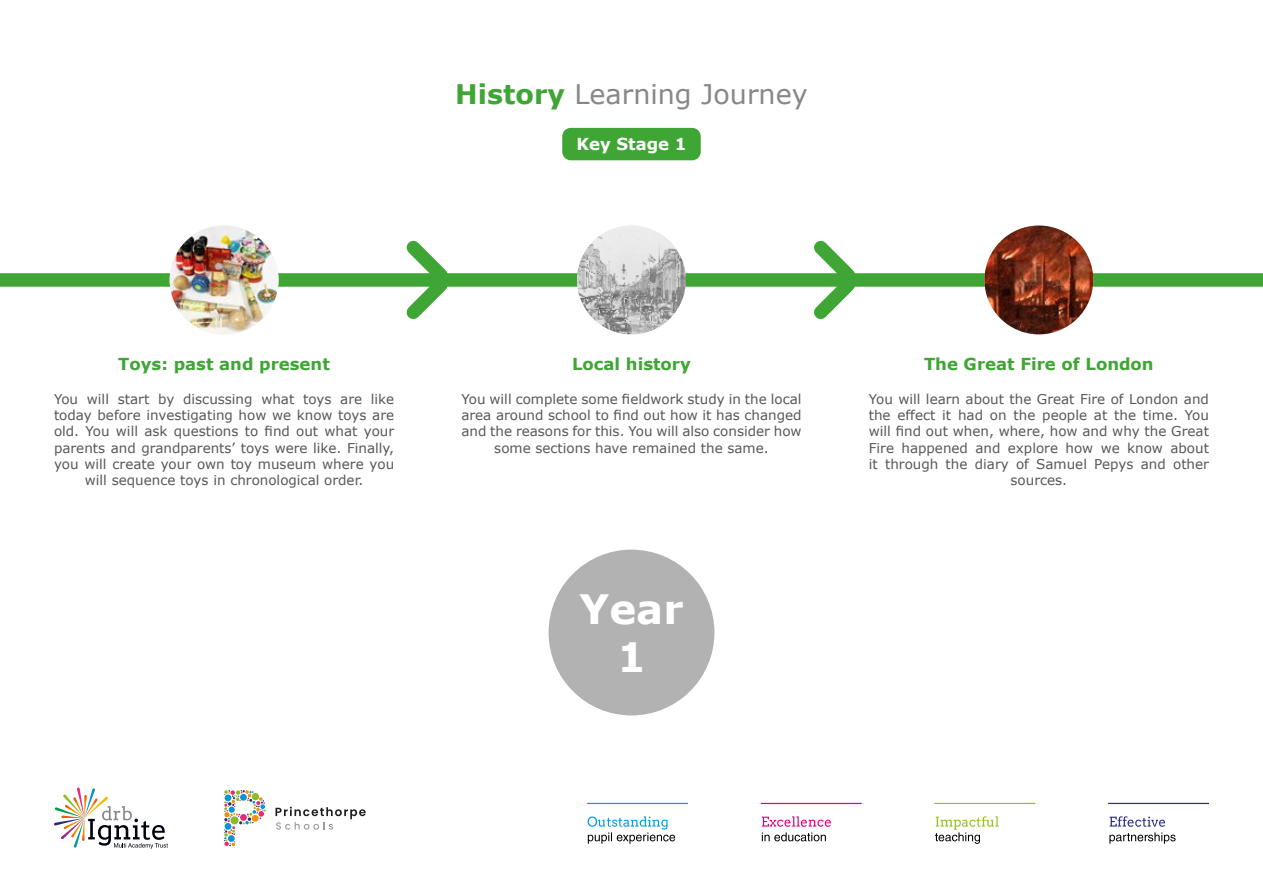
<style>
.page{position:relative;width:1263px;height:893px;background:#fff}
.page>*{position:absolute;margin:0;border:0;box-sizing:border-box;transform-origin:0 0}
.t1{font:700 40.5px/48.6px "Verdana";color:#fff;text-align:center}
.t2{font:27px "Verdana";color:#878787}
.t3{font:700 16.5px "Verdana";color:#3fa535}
.t4{font:700 16.5px "Verdana";color:#fff}
.t5{font:13.5px/16.2px "Verdana";color:#575756;text-align:center}
.s1{font-weight:700;color:#3fa535}
</style>
<div class="page">
<svg style="left:54px;top:787px;width:114px;height:62px"></svg>
<svg style="left:1109px;top:816px;width:66px;height:28px"></svg>
<svg style="left:935px;top:816px;width:64px;height:28px"></svg>
<svg style="left:762px;top:816px;width:69px;height:25px"></svg>
<svg style="left:588px;top:816px;width:87px;height:28px"></svg>
<hr style="left:587px;top:803px;width:101px;height:1px;background:#009fe3">
<hr style="left:761px;top:803px;width:101px;height:1px;background:#e6007d">
<hr style="left:934px;top:803px;width:101px;height:1px;background:#95c11f">
<hr style="left:1108px;top:803px;width:101px;height:1px;background:#2d2e83">
<svg style="left:224px;top:790px;width:42px;height:56px"></svg>
<svg style="left:275px;top:807px;width:91px;height:23px"></svg>
<div style="left:0;top:273px;width:1263px;height:14px;background:#3fa535"></div>
<img style="left:170px;top:226px;width:109px;height:108px;border-radius:54px">
<img style="left:984px;top:226px;width:109px;height:108px;border-radius:54px">
<img style="left:577px;top:226px;width:109px;height:108px;border-radius:54px">
<svg style="left:394px;top:240px;width:68px;height:79px"></svg>
<svg style="left:802px;top:240px;width:67px;height:80px"></svg>
<div style="left:562px;top:128px;width:139px;height:32px;background:#3fa535;border-radius:9px"></div>
<div style="left:549px;top:550px;width:165px;height:165px;background:#b3b2b2;border-radius:50%"></div>
<h2 class="t2" style="left:455px;top:75px;width:354px"><span class="s1">History</span> Learning Journey</h2>
<p class="t4" style="left:576px;top:134px;width:112px">Key Stage 1</p>
<p class="t3" style="left:118px;top:353px;width:213px">Toys: past and present</p>
<p class="t5" style="left:54px;top:391px;width:342px">You will start by discussing what toys are like today before investigating how we know toys are old. You will ask questions to find out what your parents and grandparents’ toys were like. Finally, you will create your own toy museum where you will sequence toys in chronological order.</p>
<p class="t3" style="left:572px;top:353px;width:120px">Local history</p>
<p class="t5" style="left:461px;top:391px;width:342px">You will complete some fieldwork study in the local area around school to find out how it has changed and the reasons for this. You will also consider how some sections have remained the same.</p>
<h1 class="t1" style="left:579px;top:585px;width:105px">Year<br>1</h1>
<p class="t3" style="left:924px;top:353px;width:231px">The Great Fire of London</p>
<p class="t5" style="left:869px;top:391px;width:342px">You will learn about the Great Fire of London and the effect it had on the people at the time. You will find out when, where, how and why the Great Fire happened and explore how we know about it through the diary of Samuel Pepys and other sources.</p>
</div>
